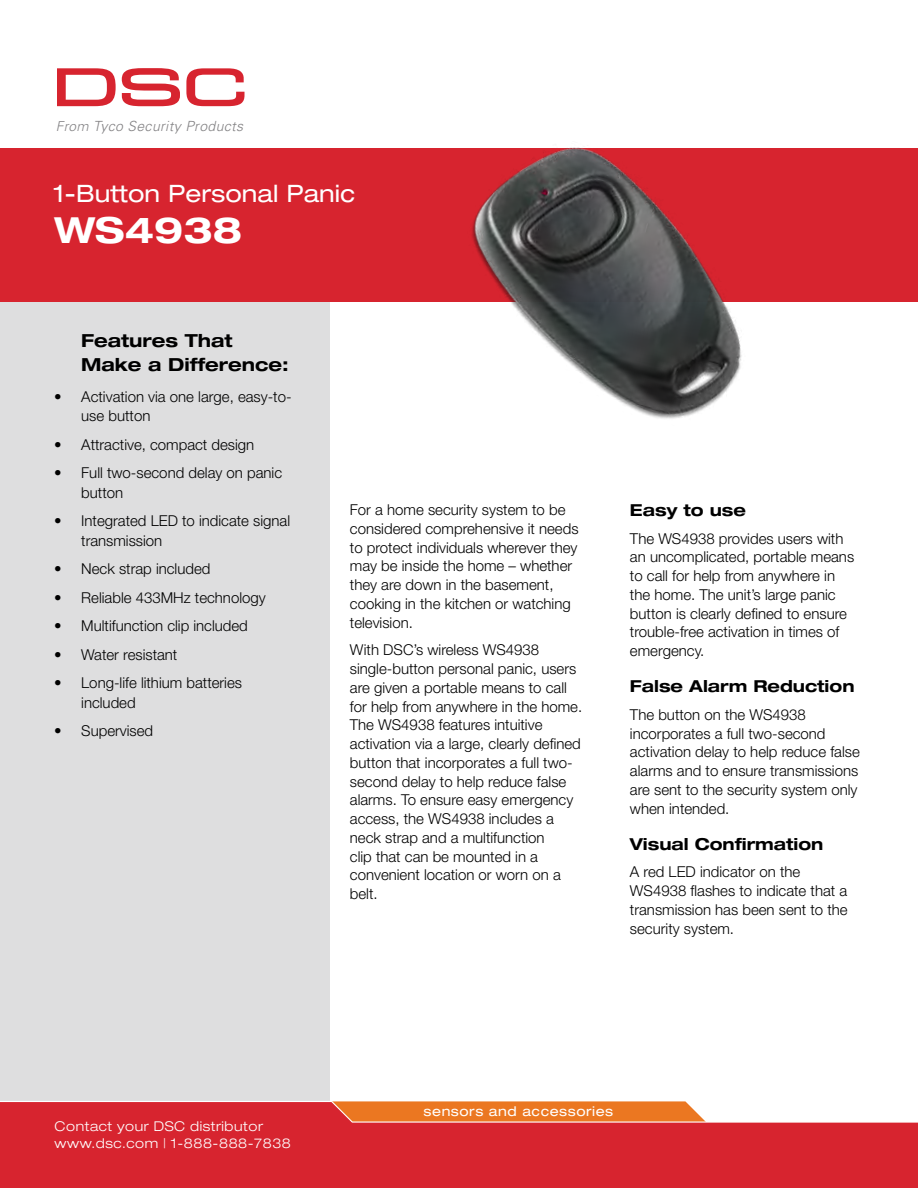
<style>
.page{position:relative;width:918px;height:1188px;background:#fff}
.page>*{position:absolute;margin:0;border:0;box-sizing:border-box;transform-origin:0 0}
.t1{font:700 expanded 36px "Helvetica Neue LT Pro";color:#fff}
.t2{font:expanded 24px "Helvetica Neue LT Pro";color:#fff}
.t3{font:700 expanded 18px/24px "Helvetica Neue LT Pro";color:#000}
.t4{font:700 expanded 16.5px "Helvetica Neue LT Pro";color:#000}
.t5{font:300 15px/18.8px "Helvetica Neue LT Pro";color:#000}
.t6{font:italic 300 13.95px "Univers";letter-spacing:.025em;color:#848385}
.t7{font:300 expanded 13.5px/16.5px "Helvetica Neue LT Pro";letter-spacing:.04em;color:#fff}
.t8{font:expanded 13.5px "Helvetica Neue LT Pro";letter-spacing:.04em;color:#fff}
.s1{font-size:13.65px}
</style>
<div class="page">
<div style="left:0;top:162px;width:329px;height:1026px;background:#dededf"></div>
<div style="left:0;top:148px;width:918px;height:154px;background:#d7242f"></div>
<svg style="left:0;top:1100px;width:918px;height:88px;background:#db3d3e"></svg>
<svg style="left:57px;top:68px;width:59px;height:38px"></svg>
<svg style="left:122px;top:68px;width:58px;height:38px"></svg>
<svg style="left:186px;top:68px;width:59px;height:38px"></svg>
<img style="left:472px;top:147px;width:270px;height:272px">
<p class="t6" style="left:56px;top:118px;width:189px"><span class="s1">From</span> Tyco Security Products</p>
<h2 class="t2" style="left:54px;top:180px;width:303px">1-Button Personal Panic</h2>
<h1 class="t1" style="left:54px;top:208px;width:190px">WS4938</h1>
<p class="t3" style="left:81px;top:328px;width:209px">Features That<br>Make a Difference:</p>
<p class="t5" style="left:81px;top:386px;width:212px;line-height:19.5px;text-indent:-27px">• Activation via one large, easy-to&shy;use button</p>
<p class="t5" style="left:54px;top:435px;width:202px">• Attractive, compact design</p>
<p class="t5" style="left:81px;top:463px;width:202px;line-height:19.5px;text-indent:-27px">• Full two-second delay on panic button</p>
<p class="t5" style="left:81px;top:511px;width:210px;line-height:19.5px;text-indent:-27px">• Integrated LED to indicate signal transmission</p>
<p class="t5" style="left:54px;top:559px;width:158px">• Neck strap included</p>
<p class="t5" style="left:54px;top:588px;width:213px">• Reliable 433MHz technology</p>
<p class="t5" style="left:54px;top:616px;width:195px">• Multifunction clip included</p>
<p class="t5" style="left:54px;top:645px;width:125px">• Water resistant</p>
<p class="t5" style="left:81px;top:673px;width:162px;line-height:19.5px;text-indent:-27px">• Long-life lithium batteries included</p>
<p class="t5" style="left:54px;top:721px;width:100px">• Supervised</p>
<p class="t5" style="left:350px;top:500px;width:230px">For a home security system to be considered comprehensive it needs to protect individuals wherever they may be inside the home – whether they are down in the basement, cooking in the kitchen or watching television.</p>
<p class="t5" style="left:350px;top:640px;width:234px">With DSC’s wireless WS4938 single-button personal panic, users are given a portable means to call for help from anywhere in the home.<br>The WS4938 features intuitive activation via a large, clearly defined button that incorporates a full two&shy;second delay to help reduce false alarms. To ensure easy emergency access, the WS4938 includes a neck strap and a multifunction<br>clip that can be mounted in a convenient location or worn on a belt.</p>
<p class="t4" style="left:630px;top:500px;width:118px">Easy to use</p>
<p class="t5" style="left:630px;top:529px;width:226px">The WS4938 provides users with an uncomplicated, portable means to call for help from anywhere in the home. The unit’s large panic button is clearly defined to ensure trouble-free activation in times of emergency.</p>
<p class="t4" style="left:630px;top:676px;width:226px">False Alarm Reduction</p>
<p class="t5" style="left:630px;top:705px;width:231px">The button on the WS4938 incorporates a full two-second activation delay to help reduce false alarms and to ensure transmissions are sent to the security system only when intended.</p>
<p class="t4" style="left:630px;top:833px;width:195px">Visual Confirmation</p>
<p class="t5" style="left:630px;top:862px;width:219px">A red LED indicator on the<br>WS4938 flashes to indicate that a transmission has been sent to the security system.</p>
<p class="t7" style="left:55px;top:1118px;width:238px">Contact your DSC distributor www.dsc.com | 1-888-888-7838</p>
<p class="t8" style="left:424px;top:1103px;width:191px">sensors and accessories</p>
</div>
